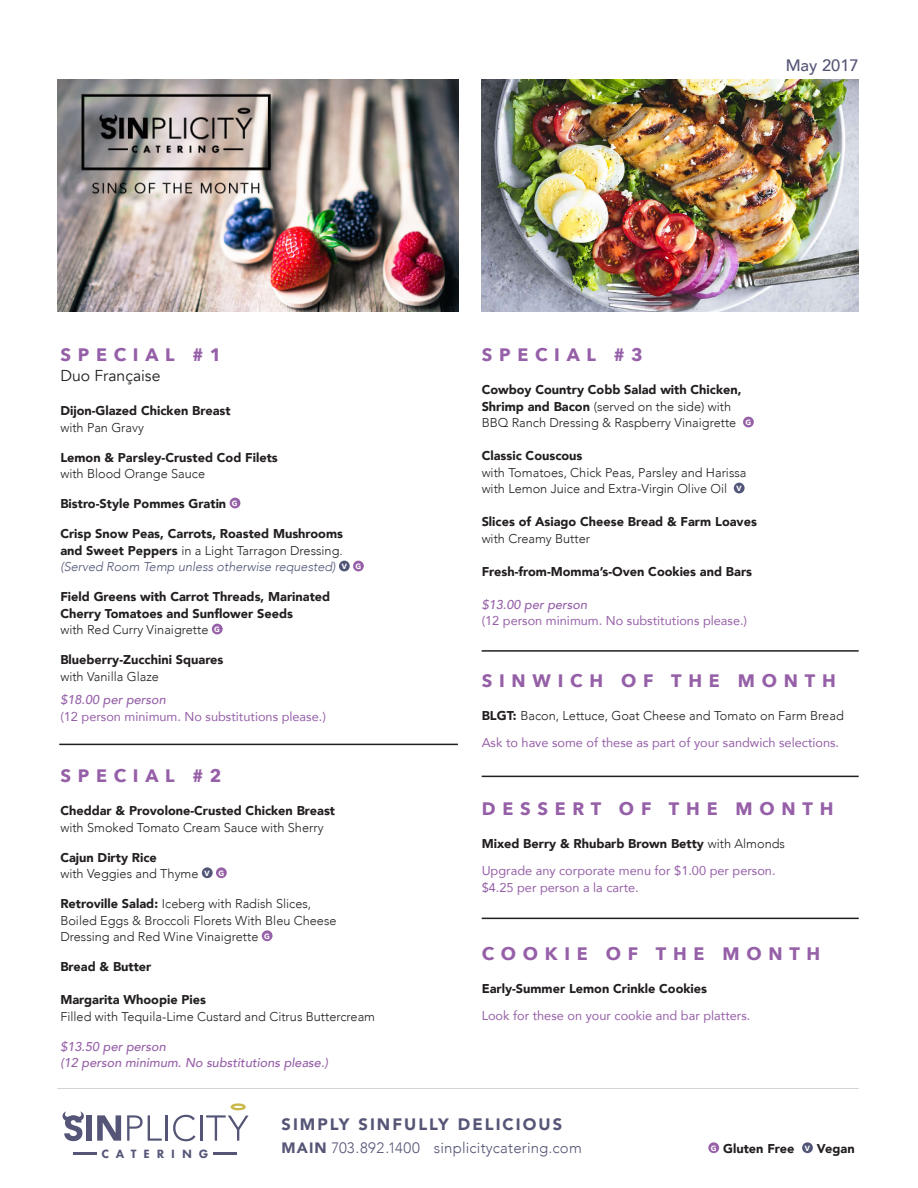
<style>
.page{position:relative;width:918px;height:1188px;background:#fff}
.page>*{position:absolute;margin:0;border:0;box-sizing:border-box;transform-origin:0 0}
.body{font:700 18px "Avenir Next";letter-spacing:.375em;color:#9660a8}
.light_purple_sub_tit{font:700 18px "Avenir Next";letter-spacing:.375em;color:#9660a8}
.t1{font:900 16.5px "Avenir";letter-spacing:.125em;color:#557}
.t2{font:500 16.5px "Avenir";color:#557}
.light_purple_sub_tit-2{font:15.75px "Avenir";color:#231f20}
.t3{font:300 15px "Avenir";letter-spacing:.01em;color:#557}
.light_purple_sub_tit-3{font:900 12.75px/16.5px "Avenir";color:#231f20;text-align:justify}
.light_purple_sub_tit-4{font:300 12.75px/16.5px "Avenir";color:#231f20}
.body-2{font:300 12.75px/16.5px "Avenir";color:#231f20}
.body-3{font:12.75px "Avenir";color:#9660a8}
.body-4{font:900 12.75px/16.5px "Avenir";color:#231f20}
.light_purple_sub_tit-5{font:12.75px/16.5px "Avenir";color:#9660a8}
.light_purple_sub_tit-6{font:italic 500 12.75px/16.5px "Avenir";color:#9660a8}
.body-5{font:italic 500 12.75px "Avenir";color:#9660a8}
.t4{font:800 12.45px "Futura PT";letter-spacing:.56em;color:#545577}
.t5{font:700 7.5px "Avenir Next";color:#fff}
.s1{font-weight:300}
.s2{font-weight:300;font-style:italic;color:#515577}
.s3{font-weight:500;font-style:italic}
.s4{font-weight:900}
</style>
<div class="page">
<div style="left:230px;top:498px;width:10px;height:10px;background:#9660a8;border-radius:50%"></div>
<div style="left:339px;top:561px;width:11px;height:10px;background:#515577;border-radius:50%"></div>
<div style="left:353px;top:561px;width:11px;height:10px;background:#9660a8;border-radius:50%"></div>
<div style="left:212px;top:624px;width:11px;height:10px;background:#9660a8;border-radius:50%"></div>
<div style="left:202px;top:867px;width:11px;height:11px;background:#515577;border-radius:50%"></div>
<div style="left:216px;top:867px;width:11px;height:11px;background:#9660a8;border-radius:50%"></div>
<div style="left:262px;top:930px;width:11px;height:11px;background:#9660a8;border-radius:50%"></div>
<div style="left:743px;top:417px;width:11px;height:10px;background:#9660a8;border-radius:50%"></div>
<div style="left:734px;top:483px;width:11px;height:10px;background:#515577;border-radius:50%"></div>
<div style="left:87px;top:1115px;width:5px;height:26px;background:#545577"></div>
<svg style="left:97px;top:1115px;width:24px;height:26px"></svg>
<svg style="left:127px;top:1115px;width:35px;height:26px"></svg>
<hr style="left:165px;top:1115px;width:3px;height:26px;background:#545577">
<svg style="left:173px;top:1115px;width:23px;height:26px"></svg>
<hr style="left:200px;top:1115px;width:2px;height:26px;background:#545577">
<hr style="left:73px;top:1153px;width:24px;height:2px;background:#545577">
<hr style="left:213px;top:1153px;width:24px;height:2px;background:#545577">
<svg style="left:206px;top:1103px;width:43px;height:38px"></svg>
<svg style="left:62px;top:1111px;width:22px;height:30px"></svg>
<div style="left:708px;top:1142px;width:11px;height:11px;background:#9660a8;border-radius:50%"></div>
<div style="left:802px;top:1142px;width:11px;height:11px;background:#515577;border-radius:50%"></div>
<hr style="left:57px;top:1088px;width:802px;height:1px;background:#d1d2d4">
<img style="left:57px;top:80px;width:401px;height:232px">
<hr style="left:59px;top:744px;width:399px;height:1px;background:#231f20">
<hr style="left:482px;top:650px;width:377px;height:2px;background:#231f20">
<hr style="left:482px;top:776px;width:377px;height:1px;background:#231f20">
<hr style="left:482px;top:918px;width:377px;height:1px;background:#231f20">
<img style="left:482px;top:80px;width:377px;height:232px">
<p class="t2" style="left:786px;top:50px;width:75px">May 2017</p>
<p class="body" style="left:60px;top:340px;width:163px">SPECIAL #1</p>
<p class="light_purple_sub_tit-2" style="left:60px;top:366px;width:102px">Duo Française</p>
<p class="light_purple_sub_tit-3" style="left:60px;top:402px;width:172px">Dijon-Glazed Chicken Breast</p>
<p class="light_purple_sub_tit-4" style="left:60px;top:419px;width:85px">with Pan Gravy</p>
<p class="light_purple_sub_tit-3" style="left:60px;top:449px;width:219px">Lemon &amp; Parsley-Crusted Cod Filets</p>
<p class="light_purple_sub_tit-4" style="left:60px;top:466px;width:146px">with Blood Orange Sauce</p>
<p class="light_purple_sub_tit-3" style="left:60px;top:495px;width:167px">Bistro-Style Pommes Gratin</p>
<p class="t5" style="left:232px;top:497px;width:7px">G</p>
<p class="light_purple_sub_tit-3" style="left:60px;top:525px;width:284px">Crisp Snow Peas, Carrots, Roasted Mushrooms and Sweet Peppers <span class="s1">in a Light Tarragon Dressing. </span><span class="s2">(Served Room Temp unless otherwise requested)</span></p>
<p class="t5" style="left:342px;top:560px;width:7px">V</p>
<p class="t5" style="left:355px;top:560px;width:7px">G</p>
<p class="light_purple_sub_tit-3" style="left:60px;top:588px;width:271px">Field Greens with Carrot Threads, Marinated<br>Cherry Tomatoes and Sunflower Seeds</p>
<p class="light_purple_sub_tit-4" style="left:60px;top:622px;width:150px">with Red Curry Vinaigrette</p>
<p class="t5" style="left:214px;top:623px;width:7px">G</p>
<p class="light_purple_sub_tit-3" style="left:60px;top:651px;width:165px">Blueberry-Zucchini Squares</p>
<p class="light_purple_sub_tit-4" style="left:60px;top:668px;width:100px">with Vanilla Glaze</p>
<p class="light_purple_sub_tit-5" style="left:60px;top:691px;width:267px"><span class="s3">$18.00 per person<br></span>(12 person minimum. No substitutions please.)</p>
<p class="light_purple_sub_tit" style="left:60px;top:760px;width:163px">SPECIAL #2</p>
<p class="light_purple_sub_tit-3" style="left:60px;top:802px;width:276px">Cheddar &amp; Provolone-Crusted Chicken Breast</p>
<p class="light_purple_sub_tit-4" style="left:60px;top:819px;width:265px">with Smoked Tomato Cream Sauce with Sherry</p>
<p class="light_purple_sub_tit-3" style="left:60px;top:849px;width:98px">Cajun Dirty Rice</p>
<p class="light_purple_sub_tit-4" style="left:60px;top:866px;width:140px">with Veggies and Thyme</p>
<p class="t5" style="left:205px;top:867px;width:7px">V</p>
<p class="t5" style="left:218px;top:867px;width:7px">G</p>
<p class="light_purple_sub_tit-4" style="left:60px;top:896px;width:278px"><span class="s4">Retroville Salad:</span> Iceberg with Radish Slices,<br>Boiled Eggs &amp; Broccoli Florets With Bleu Cheese<br>Dressing and Red Wine Vinaigrette</p>
<p class="t5" style="left:264px;top:930px;width:7px">G</p>
<p class="light_purple_sub_tit-3" style="left:60px;top:958px;width:93px">Bread &amp; Butter</p>
<p class="light_purple_sub_tit-3" style="left:60px;top:991px;width:147px">Margarita Whoopie Pies</p>
<p class="light_purple_sub_tit-4" style="left:60px;top:1008px;width:316px">Filled with Tequila-Lime Custard and Citrus Buttercream</p>
<p class="light_purple_sub_tit-6" style="left:60px;top:1038px;width:269px">$13.50 per person<br>(12 person minimum. No substitutions please.)</p>
<p class="body" style="left:482px;top:340px;width:163px">SPECIAL #3</p>
<p class="body-2" style="left:482px;top:382px;width:261px"><span class="s4">Cowboy Country Cobb Salad with Chicken,<br>Shrimp and Bacon</span> (served on the side) with<br>BBQ Ranch Dressing &amp; Raspberry Vinaigrette</p>
<p class="t5" style="left:745px;top:416px;width:7px">G</p>
<p class="body-4" style="left:482px;top:447px;width:102px">Classic Couscous</p>
<p class="body-2" style="left:482px;top:464px;width:266px">with Tomatoes, Chick Peas, Parsley and Harissa with Lemon Juice and Extra-Virgin Olive Oil</p>
<p class="t5" style="left:737px;top:482px;width:7px">V</p>
<p class="body-4" style="left:482px;top:513px;width:277px">Slices of Asiago Cheese Bread &amp; Farm Loaves <span class="s1">with Creamy Butter</span></p>
<p class="body-4" style="left:482px;top:563px;width:272px">Fresh-from-Momma’s-Oven Cookies and Bars</p>
<p class="body-5" style="left:482px;top:597px;width:107px">$13.00 per person</p>
<p class="body-3" style="left:482px;top:611px;width:267px">(12 person minimum. No substitutions please.)</p>
<p class="body" style="left:482px;top:665px;width:356px">SINWICH OF THE MONTH</p>
<p class="body-2" style="left:482px;top:707px;width:364px"><span class="s4">BLGT:</span> Bacon, Lettuce, Goat Cheese and Tomato on Farm Bread</p>
<p class="body-3" style="left:482px;top:732px;width:359px">Ask to have some of these as part of your sandwich selections.</p>
<p class="body" style="left:482px;top:793px;width:353px">DESSERT OF THE MONTH</p>
<p class="body-4" style="left:482px;top:835px;width:305px">Mixed Berry &amp; Rhubarb Brown Betty <span class="s1">with Almonds</span></p>
<p class="body-3" style="left:482px;top:861px;width:295px">Upgrade any corporate menu for $1.00 per person.</p>
<p class="body-3" style="left:482px;top:877px;width:159px">$4.25 per person a la carte.</p>
<p class="body" style="left:482px;top:938px;width:340px">COOKIE OF THE MONTH</p>
<p class="body-4" style="left:482px;top:980px;width:227px">Early-Summer Lemon Crinkle Cookies</p>
<p class="body-3" style="left:482px;top:1005px;width:270px">Look for these on your cookie and bar platters.</p>
<p class="t1" style="left:282px;top:1110px;width:282px">SIMPLY SINFULLY DELICIOUS</p>
<p class="t4" style="left:101px;top:1146px;width:109px">CATERING</p>
<p class="t3" style="left:282px;top:1139px;width:302px"><span class="s4">MAIN</span> 703.892.1400 sinplicitycatering.com</p>
<p class="t5" style="left:711px;top:1142px;width:7px">G</p>
<p class="body-4" style="left:723px;top:1140px;width:73px">Gluten Free</p>
<p class="t5" style="left:805px;top:1142px;width:7px">V</p>
<p class="body-4" style="left:817px;top:1140px;width:39px">Vegan</p>
</div>
